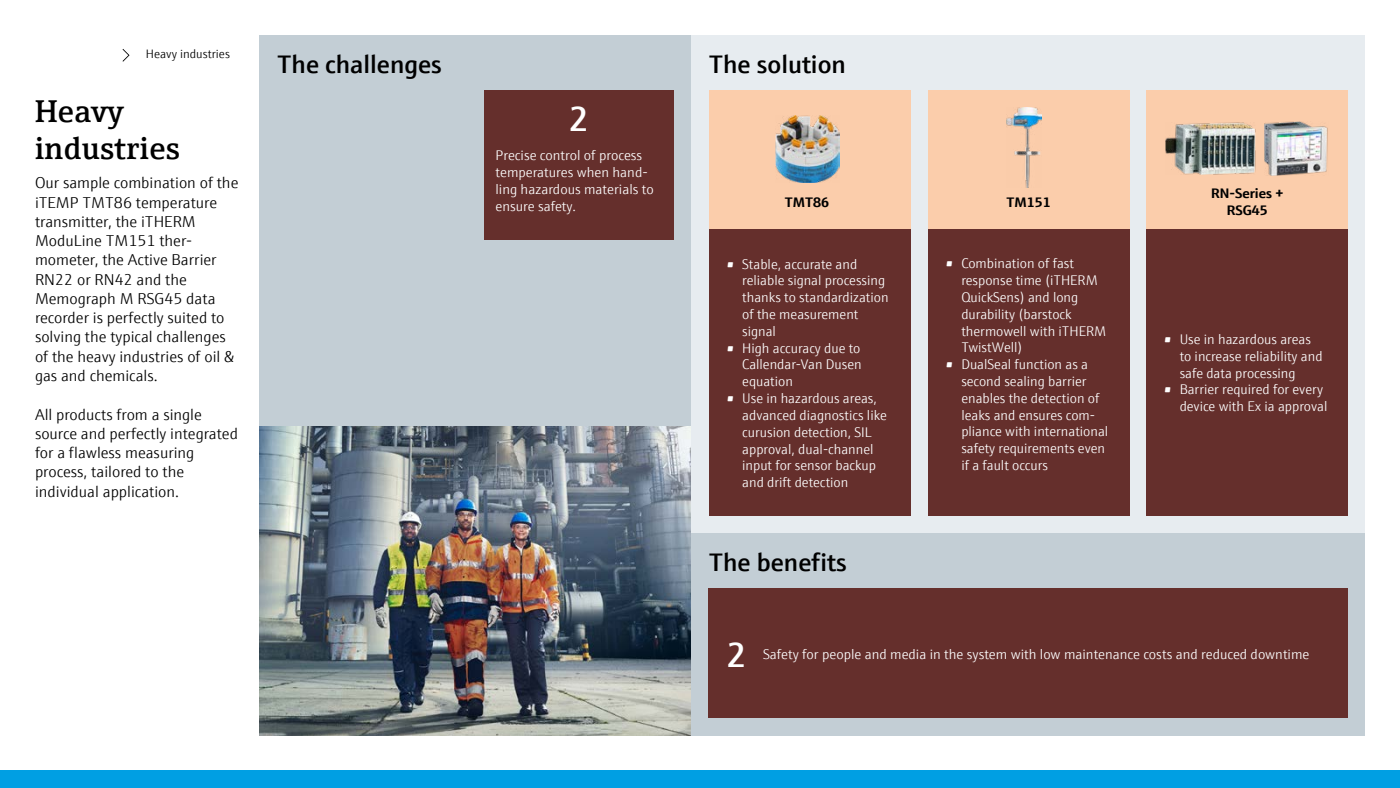
<style>
.page{position:relative;width:1400px;height:788px;background:#fff}
.page>*{position:absolute;margin:0;border:0;box-sizing:border-box;transform-origin:0 0}
.t1{font:600 35px "E+H Sans";color:#fff}
.t2{font:600 31.5px/37.8px "E+H Serif";letter-spacing:.01em;color:#000}
.t3{font:600 25.38px "E+H Sans";color:#000}
.t4{font:300 15.75px/19.2px "E+H Sans";color:#000}
.t5{font:300 14px/16.8px "E+H Sans";color:#fff}
.t6{font:700 13.83px/16.6px "E+H Sans";color:#000;text-align:center}
.t7{font:300 12.25px "E+H Sans";color:#000}
</style>
<div class="page">
<div style="left:691px;top:35px;width:674px;height:498px;background:#e7ecf0"></div>
<div style="left:691px;top:533px;width:674px;height:202px;background:#c3ced5"></div>
<div style="left:260px;top:35px;width:431px;height:391px;background:#c3ced5"></div>
<div style="left:709px;top:588px;width:639px;height:130px;background:#652f2c"></div>
<img style="left:260px;top:426px;width:431px;height:309px">
<svg style="left:123px;top:49px;width:7px;height:13px"></svg>
<div style="left:484px;top:90px;width:190px;height:150px;background:#652f2c"></div>
<div style="left:709px;top:229px;width:201px;height:286px;background:#652f2c"></div>
<div style="left:709px;top:90px;width:201px;height:139px;background:#fbcdab"></div>
<div style="left:1147px;top:90px;width:201px;height:139px;background:#fbcdab"></div>
<div style="left:928px;top:90px;width:201px;height:139px;background:#fbcdab"></div>
<div style="left:928px;top:229px;width:202px;height:286px;background:#652f2c"></div>
<div style="left:1146px;top:229px;width:202px;height:286px;background:#652f2c"></div>
<img style="left:1166px;top:122px;width:90px;height:53px">
<img style="left:1264px;top:122px;width:64px;height:54px">
<img style="left:775px;top:116px;width:64px;height:66px">
<img style="left:1006px;top:107px;width:35px;height:80px">
<div style="left:0;top:770px;width:1400px;height:18px;background:#009fe3"></div>
<p class="t7" style="left:146px;top:45px;width:85px">Heavy industries</p>
<h3 class="t3" style="left:277px;top:45px;width:166px">The challenges</h3>
<h2 class="t2" style="left:35px;top:89px;width:147px">Heavy industries</h2>
<p class="t4" style="left:35px;top:172px;width:205px">Our sample combination of the iTEMP TMT86 temperature transmitter, the iTHERM<br>ModuLine TM151 ther&shy;mometer, the Active Barrier<br>RN22 or RN42 and the<br>Memograph M RSG45 data recorder is perfectly suited to solving the typical challenges of the heavy industries of oil &amp; gas and chemicals.</p>
<p class="t4" style="left:35px;top:403px;width:204px">All products from a single source and perfectly integrated for a flawless measuring process, tailored to the individual application.</p>
<h1 class="t1" style="left:569px;top:92px;width:22px">2</h1>
<p class="t5" style="left:496px;top:146px;width:160px">Precise control of process temperatures when hand&shy;ling hazardous materials to ensure safety.</p>
<h3 class="t3" style="left:709px;top:45px;width:139px">The solution</h3>
<p class="t6" style="left:785px;top:193px;width:46px">TMT86</p>
<p class="t5" style="left:742px;top:254px;width:148px;text-indent:-16px">• Stable, accurate and reliable signal processing thanks to standardization of the measurement signal</p>
<p class="t5" style="left:742px;top:338px;width:121px;text-align:justify;text-indent:-16px">• High accuracy due to Callendar-Van Dusen equation</p>
<p class="t5" style="left:742px;top:389px;width:146px;text-indent:-16px">• Use in hazardous areas, advanced diagnostics like curusion detection, SIL approval, dual-channel input for sensor backup and drift detection</p>
<h3 class="t3" style="left:709px;top:542px;width:140px">The benefits</h3>
<p class="t6" style="left:1007px;top:192px;width:46px">TM151</p>
<p class="t5" style="left:961px;top:254px;width:147px;text-indent:-16px">• Combination of fast response time (iTHERM<br>QuickSens) and long durability (barstock thermowell with iTHERM<br>TwistWell)</p>
<p class="t5" style="left:961px;top:355px;width:148px;text-indent:-16px">• DualSeal function as a second sealing barrier enables the detection of leaks and ensures com&shy;pliance with international safety requirements even if a fault occurs</p>
<p class="t6" style="left:1211px;top:184px;width:74px">RN-Series +<br>RSG45</p>
<p class="t5" style="left:1180px;top:330px;width:144px;text-indent:-16px">• Use in hazardous areas to increase reliability and safe data processing</p>
<p class="t5" style="left:1180px;top:380px;width:149px;text-indent:-16px">• Barrier required for every device with Ex ia approval</p>
<h1 class="t1" style="left:727px;top:628px;width:22px">2</h1>
<p class="t5" style="left:763px;top:644px;width:548px">Safety for people and media in the system with low maintenance costs and reduced downtime</p>
</div>
